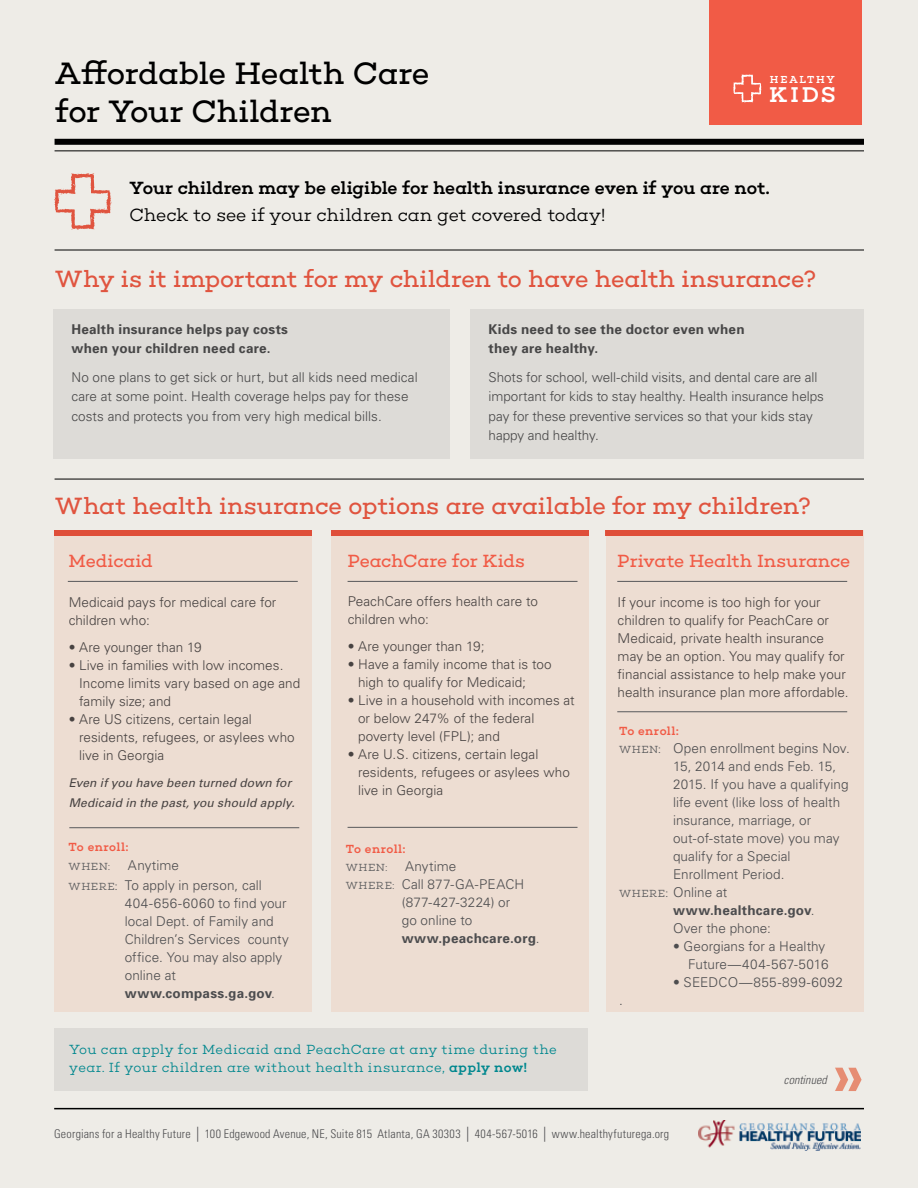
<style>
.page{position:relative;width:918px;height:1188px;background:#eeece7}
.page>*{position:absolute;margin:0;border:0;box-sizing:border-box;transform-origin:0 0}
.t1{font:31.5px/37.5px "Choplin";letter-spacing:-.01em;color:#000}
.t2{font:24px "Choplin";letter-spacing:-.005em;color:#f15b46}
.t3{font:500 21.75px "Choplin";color:#fff}
.t4{font:500 18px "Choplin";color:#000}
.t5{font:18px "Choplin";letter-spacing:-.005em;color:#f15b46}
.t6{font:300 18px "Choplin";letter-spacing:-.01em;color:#000}
.t7{font:300 13.5px/18px "Univers";letter-spacing:.005em;color:#4d4d4f}
.t8{font:700 13.5px/19.5px "Univers";letter-spacing:.02em;color:#4d4d4f}
.t9{font:300 13.5px/18px "Choplin";letter-spacing:.035em;color:#00878e}
.t10{font:300 13.5px "Univers";letter-spacing:.025em;color:#4d4d4f}
.t11{font:300 condensed 12px "Univers";letter-spacing:.02em;color:#4d4d4f}
.t12{font:italic 12px/19.5px "Univers";letter-spacing:.01em;color:#4d4d4f}
.t13{font:500 12px "Choplin";letter-spacing:.035em;color:#f15b46}
.t14{font:italic 300 condensed 12px "Univers";letter-spacing:.005em;color:#4d4d4f}
.t15{font:500 10.35px "Choplin";letter-spacing:.17em;color:#fff}
.s1{font-family:"Choplin";font-size:10.5px;color:#58595b}
.s2{font-family:"Choplin";font-size:12px;color:#58595b}
.s3{font-weight:700}
.s4{font-weight:300}
.s5{font-weight:500}
.s6{font-size:15px}
</style>
<div class="page">
<div style="left:331px;top:530px;width:258px;height:482px;background:#edddd2"></div>
<div style="left:331px;top:530px;width:258px;height:6px;background:#df4e39"></div>
<div style="left:605px;top:530px;width:258px;height:6px;background:#e0543f"></div>
<div style="left:606px;top:530px;width:258px;height:482px;background:#edddd2"></div>
<div style="left:54px;top:1028px;width:534px;height:63px;background:#dddbd7"></div>
<div style="left:55px;top:139px;width:809px;height:6px;background:#000"></div>
<hr style="left:55px;top:150px;width:809px;height:1px;background:#000">
<hr style="left:55px;top:250px;width:809px;height:1px;background:#000">
<hr style="left:55px;top:479px;width:809px;height:1px;background:#000">
<hr style="left:54px;top:1108px;width:810px;height:1px;background:#000">
<img style="left:698px;top:1120px;width:163px;height:30px">
<div style="left:53px;top:309px;width:397px;height:150px;background:#dddbd7"></div>
<div style="left:471px;top:309px;width:393px;height:150px;background:#dddbd7"></div>
<div style="left:709px;top:0;width:153px;height:125px;background:#f15b46"></div>
<svg style="left:54px;top:173px;width:58px;height:57px"></svg>
<svg style="left:835px;top:1068px;width:27px;height:23px"></svg>
<hr style="left:348px;top:827px;width:230px;height:1px;background:#58595b">
<hr style="left:617px;top:712px;width:230px;height:1px;background:#58595b">
<hr style="left:348px;top:581px;width:230px;height:1px;background:#58595b">
<div style="left:54px;top:530px;width:258px;height:482px;background:#edddd2"></div>
<hr style="left:69px;top:827px;width:230px;height:1px;background:#58595b">
<hr style="left:68px;top:581px;width:230px;height:1px;background:#58595b">
<hr style="left:617px;top:581px;width:230px;height:1px;background:#58595b">
<svg style="left:733px;top:74px;width:29px;height:29px"></svg>
<h1 class="t1" style="left:55px;top:55px;width:376px">Affordable Health Care for Your Children</h1>
<p class="t15" style="left:770px;top:73px;width:66px">HEALTHY</p>
<h3 class="t3" style="left:769px;top:82px;width:68px">Kids</h3>
<h3 class="t4" style="left:130px;top:177px;width:642px">Your children may be eligible for health insurance even if you are not.</h3>
<h3 class="t6" style="left:130px;top:204px;width:478px">Check to see if your children can get covered today!</h3>
<h2 class="t2" style="left:55px;top:265px;width:763px">Why is it important for my children to have health insurance?</h2>
<p class="t8" style="left:71px;top:319px;width:218px">Health insurance helps pay costs when your children need care.</p>
<p class="t7" style="left:71px;top:367px;width:348px;line-height:19.5px">No one plans to get sick or hurt, but all kids need medical care at some point. Health coverage helps pay for these costs and protects you from very high medical bills.</p>
<p class="t8" style="left:489px;top:319px;width:258px">Kids need to see the doctor even when they are healthy.</p>
<p class="t7" style="left:489px;top:367px;width:337px;line-height:19.5px">Shots for school, well-child visits, and dental care are all important for kids to stay healthy. Health insurance helps pay for these preventive services so that your kids stay happy and healthy.</p>
<h2 class="t2" style="left:55px;top:492px;width:757px">What health insurance options are available for my children?</h2>
<h3 class="t5" style="left:69px;top:551px;width:86px">Medicaid</h3>
<p class="t7" style="left:69px;top:593px;width:209px">Medicaid pays for medical care for children who:</p>
<p class="t7" style="left:69px;top:638px;width:135px">• Are younger than 19</p>
<p class="t7" style="left:79px;top:656px;width:223px;text-indent:-11px">• Live in families with low incomes.<br>Income limits vary based on age and family size; and</p>
<p class="t7" style="left:79px;top:710px;width:217px;text-indent:-11px">• Are US citizens, certain legal residents, refugees, or asylees who live in Georgia</p>
<p class="t12" style="left:69px;top:773px;width:228px">Even if you have been turned down for<br>Medicaid in the past, you should apply.</p>
<p class="t13" style="left:69px;top:840px;width:61px">To enroll:</p>
<p class="t7" style="left:69px;top:855px;width:195px;line-height:19.5px"><span class="s1">WHEN:</span> Anytime<br><span class="s1">WHERE</span><span class="s2">:</span> To apply in person, call</p>
<p class="t7" style="left:125px;top:894px;width:165px">404-656-6060 to find your local Dept. of Family and<br>Children’s Services county office. You may also apply online at <span class="s3">www.compass.ga.gov</span>.</p>
<h3 class="t5" style="left:348px;top:551px;width:179px">PeachCare for Kids</h3>
<h3 class="t5" style="left:617px;top:551px;width:234px">Private Health Insurance</h3>
<p class="t7" style="left:348px;top:592px;width:192px">PeachCare offers health care to children who:</p>
<p class="t7" style="left:348px;top:637px;width:138px">• Are younger than 19;</p>
<p class="t7" style="left:358px;top:655px;width:195px;text-indent:-11px">• Have a family income that is too high to qualify for Medicaid;</p>
<p class="t7" style="left:358px;top:691px;width:218px;text-indent:-11px">• Live in a household with incomes at or below 247% of the federal poverty level (FPL); and</p>
<p class="t7" style="left:358px;top:745px;width:213px;text-indent:-11px">• Are U.S. citizens, certain legal residents, refugees or asylees who live in Georgia</p>
<p class="t13" style="left:346px;top:842px;width:61px">To enroll:</p>
<p class="t7" style="left:346px;top:857px;width:112px"><span class="s1">WHEN:</span> Anytime</p>
<p class="t7" style="left:346px;top:875px;width:180px"><span class="s1">WHERE:</span> Call 877-GA-PEACH</p>
<p class="t7" style="left:402px;top:893px;width:110px">(877-427-3224) or</p>
<p class="t7" style="left:402px;top:911px;width:72px">go online to</p>
<p class="t8" style="left:402px;top:928px;width:139px">www.peachcare.org<span class="s4">.</span></p>
<p class="t7" style="left:618px;top:593px;width:233px">If your income is too high for your children to qualify for PeachCare or Medicaid, private health insurance may be an option. You may qualify for financial assistance to help make your health insurance plan more affordable.</p>
<p class="t13" style="left:619px;top:724px;width:61px">To enroll:</p>
<p class="t7" style="left:619px;top:739px;width:232px"><span class="s1">WHEN</span><span class="s2">:</span> Open enrollment begins Nov.</p>
<p class="t7" style="left:673px;top:757px;width:165px">15, 2014 and ends Feb. 15,</p>
<p class="t7" style="left:673px;top:775px;width:177px">2015. If you have a qualifying</p>
<p class="t7" style="left:673px;top:793px;width:169px">life event (like loss of health</p>
<p class="t7" style="left:673px;top:811px;width:140px">insurance, marriage, or</p>
<p class="t7" style="left:673px;top:829px;width:168px">out-of-state move) you may</p>
<p class="t7" style="left:673px;top:847px;width:119px">qualify for a Special</p>
<p class="t7" style="left:673px;top:865px;width:113px">Enrollment Period.</p>
<p class="t7" style="left:619px;top:883px;width:110px"><span class="s1">WHERE</span><span class="s2">:</span> Online at</p>
<p class="t8" style="left:673px;top:900px;width:143px">www.healthcare.gov<span class="s4">.</span></p>
<p class="t7" style="left:673px;top:919px;width:99px">Over the phone:</p>
<p class="t7" style="left:673px;top:937px;width:157px;text-align:right">• Georgians for a Healthy<br>Future—404-567-5016</p>
<p class="t10" style="left:673px;top:974px;width:171px">• SEEDCO—855-899-6092</p>
<p class="t7" style="left:619px;top:991px;width:5px">.</p>
<p class="t9" style="left:69px;top:1041px;width:489px">You can apply for Medicaid and PeachCare at any time during the year. If your children are without health insurance, <span class="s5">apply now!</span></p>
<p class="t11" style="left:54px;top:1127px;width:617px">Georgians for a Healthy Future <span class="s6">|</span> 100 Edgewood Avenue, NE, Suite 815 Atlanta, GA 30303 <span class="s6">|</span> 404-567-5016 <span class="s6">|</span> www.healthyfuturega.org</p>
<p class="t14" style="left:784px;top:1073px;width:45px">continued</p>
</div>
